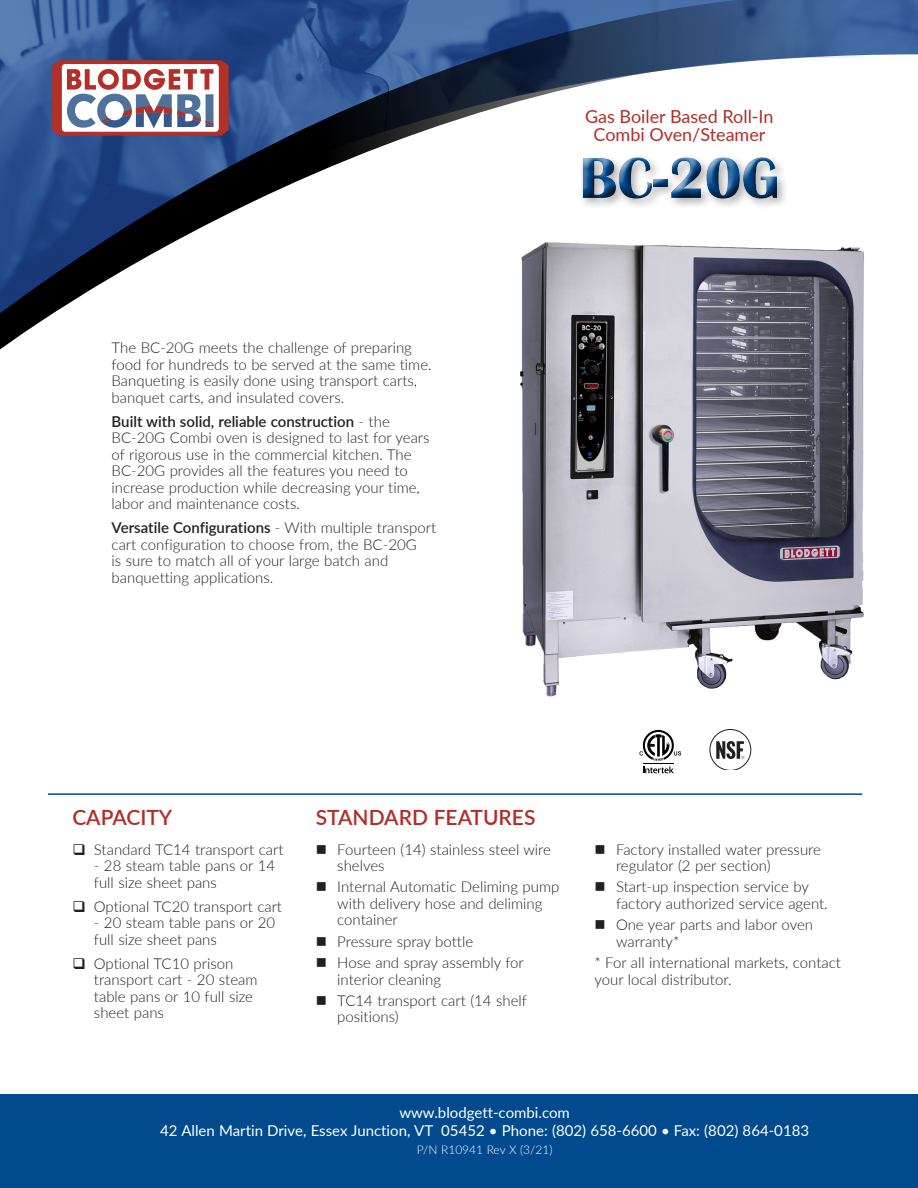
<style>
.page{position:relative;width:918px;height:1188px;background:#fff}
.page>*{position:absolute;margin:0;border:0;box-sizing:border-box;transform-origin:0 0}
.t1{font:700 60px "Britannic";color:#004a8d}
.Subhead{font:600 21px "Lato";color:#b12e28}
._12_pt_center{font:18px "Lato";color:#b12e28}
._10_pt_flush_left{font:300 15px/16.5px "Lato";color:#231f20}
._10_pt_center{font:15px "Lato";color:#fff}
._10_pt_center-2{font:300 12px "Lato";color:#fff}
.s1{font-weight:600}
</style>
<div class="page">
<svg style="left:0;top:0;width:918px;height:350px"></svg>
<svg style="left:52px;top:60px;width:177px;height:76px"></svg>
<div style="left:0;top:1095px;width:918px;height:93px;background:#004a8d"></div>
<hr style="left:48px;top:793px;width:814px;height:2px;background:#004a8d">
<div style="left:578px;top:153px;width:211px;height:57px;background:#fff"></div>
<div style="left:572px;top:147px;width:210px;height:58px;background:#fff"></div>
<div style="left:574px;top:155px;width:214px;height:54px;background:#231f20;opacity:.75"></div>
<div style="left:710px;top:729px;width:41px;height:41px;border:1px solid #231f20;border-radius:50%"></div>
<svg style="left:716px;top:741px;width:28px;height:18px"></svg>
<svg style="left:643px;top:767px;width:31px;height:6px"></svg>
<hr style="left:643px;top:763px;width:31px;height:1px;background:#000">
<svg style="left:639px;top:730px;width:42px;height:31px"></svg>
<img style="left:502px;top:226px;width:378px;height:471px">
<p class="_12_pt_center" style="left:585px;top:103px;width:190px">Gas Boiler Based Roll-In</p>
<p class="_12_pt_center" style="left:593px;top:121px;width:174px">Combi Oven/Steamer</p>
<p class="_10_pt_flush_left" style="left:112px;top:339px;width:322px">The BC-20G meets the challenge of preparing food for hundreds to be served at the same time.<br>Banqueting is easily done using transport carts, banquet carts, and insulated covers.</p>
<p class="_10_pt_flush_left" style="left:112px;top:413px;width:319px"><span class="s1">Built with solid, reliable construction</span> - the BC-20G Combi oven is designed to last for years of rigorous use in the commercial kitchen. The BC-20G provides all the features you need to increase production while decreasing your time, labor and maintenance costs.</p>
<p class="_10_pt_flush_left" style="left:112px;top:519px;width:326px"><span class="s1">Versatile Configurations</span> - With multiple transport cart configuration to choose from, the BC-20G<br>is sure to match all of your large batch and banquetting applications.</p>
<h1 class="t1" style="left:579px;top:144px;width:201px">BC-20G</h1>
<p class="Subhead" style="left:72px;top:802px;width:101px">CAPACITY</p>
<p class="_10_pt_flush_left" style="left:94px;top:840px;width:191px">Standard TC14 transport cart</p>
<p class="_10_pt_flush_left" style="left:94px;top:857px;width:183px">- 28 steam table pans or 14 full size sheet pans</p>
<p class="_10_pt_flush_left" style="left:94px;top:897px;width:190px">Optional TC20 transport cart</p>
<p class="_10_pt_flush_left" style="left:94px;top:914px;width:183px">- 20 steam table pans or 20 full size sheet pans</p>
<p class="_10_pt_flush_left" style="left:94px;top:954px;width:165px">Optional TC10 prison transport cart - 20 steam table pans or 10 full size sheet pans</p>
<p class="Subhead" style="left:316px;top:802px;width:221px">STANDARD FEATURES</p>
<p class="_10_pt_flush_left" style="left:337px;top:840px;width:215px">Fourteen (14) stainless steel wire shelves</p>
<p class="_10_pt_flush_left" style="left:337px;top:878px;width:224px">Internal Automatic Deliming pump with delivery hose and deliming container</p>
<p class="_10_pt_flush_left" style="left:337px;top:933px;width:137px">Pressure spray bottle</p>
<p class="_10_pt_flush_left" style="left:337px;top:954px;width:188px">Hose and spray assembly for interior cleaning</p>
<p class="_10_pt_flush_left" style="left:337px;top:992px;width:191px">TC14 transport cart (14 shelf positions)</p>
<p class="_10_pt_flush_left" style="left:616px;top:840px;width:206px">Factory installed water pressure regulator (2 per section)</p>
<p class="_10_pt_flush_left" style="left:616px;top:878px;width:213px">Start-up inspection service by factory authorized service agent.</p>
<p class="_10_pt_flush_left" style="left:616px;top:916px;width:199px">One year parts and labor oven warranty*</p>
<p class="_10_pt_flush_left" style="left:594px;top:954px;width:248px">* For all international markets, contact your local distributor.</p>
<p class="_10_pt_center" style="left:399px;top:1102px;width:172px">www.blodgett-combi.com</p>
<p class="_10_pt_center" style="left:160px;top:1120px;width:650px">42 Allen Martin Drive, Essex Junction, VT 05452 • Phone: (802) 658-6600 • Fax: (802) 864-0183</p>
<p class="_10_pt_center-2" style="left:417px;top:1141px;width:137px">P/N R10941 Rev X (3/21)</p>
</div>
